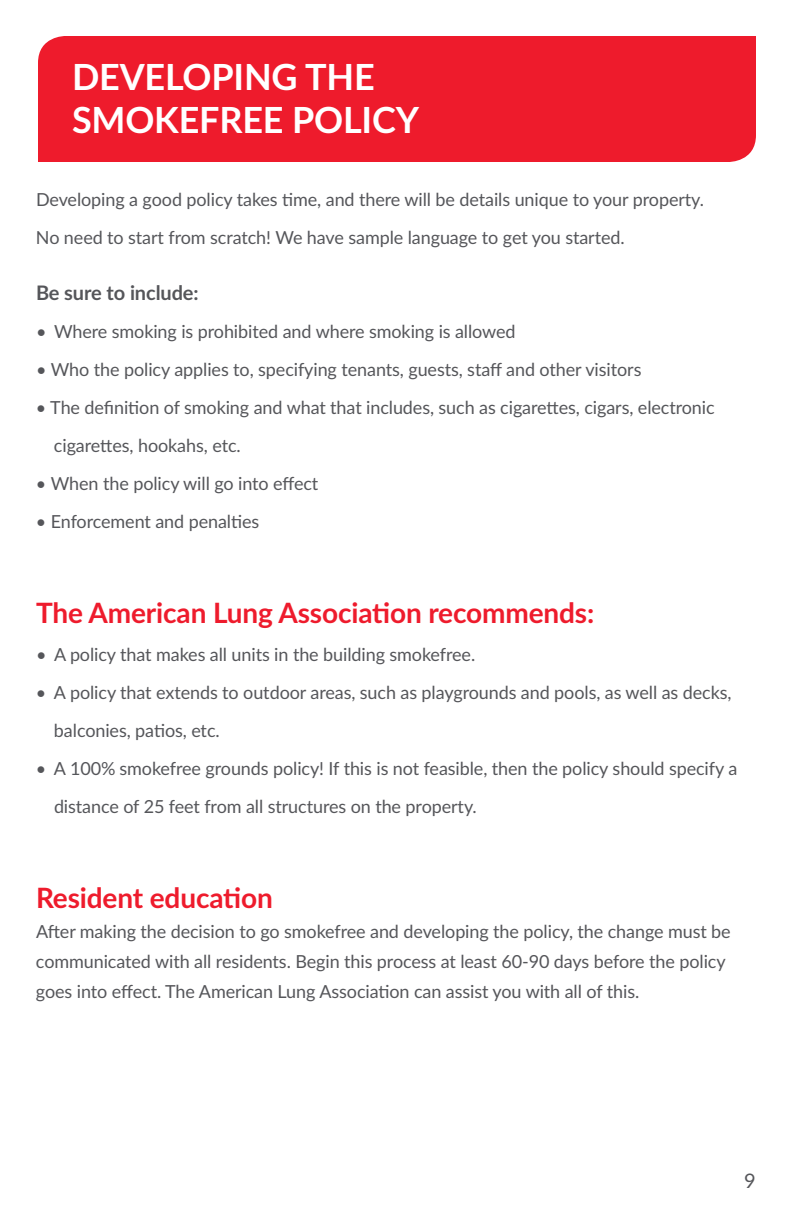
<style>
.page{position:relative;width:792px;height:1224px;background:#fff}
.page>*{position:absolute;margin:0;border:0;box-sizing:border-box;transform-origin:0 0}
.t1{font:700 36px/43.2px "Lato";letter-spacing:-.005em;color:#fff}
.t2{font:700 28px "Lato";letter-spacing:-.005em;color:#ee1b2c}
.t3{font:700 20px "Lato";letter-spacing:-.005em;color:#55565a}
.t4{font:20px "Lato";color:#55565a}
.t5{font:18px/38px "Lato";letter-spacing:-.005em;color:#55565a}
</style>
<div class="page">
<div style="left:38px;top:36px;width:718px;height:126px;background:#ee1b2c"></div>
<h1 class="t1" style="left:72px;top:54px;width:349px">DEVELOPING THE<br>SMOKEFREE POLICY</h1>
<p class="t5" style="left:36px;top:180px;width:670px">Developing a good policy takes time, and there will be details unique to your property.<br>No need to start from scratch! We have sample language to get you started.</p>
<p class="t3" style="left:36px;top:278px;width:164px">Be sure to include:</p>
<p class="t5" style="left:36px;top:312px;width:481px">• Where smoking is prohibited and where smoking is allowed</p>
<p class="t5" style="left:36px;top:350px;width:607px">• Who the policy applies to, specifying tenants, guests, staff and other visitors</p>
<p class="t5" style="left:54px;top:388px;width:662px;text-indent:-18px">• The definition of smoking and what that includes, such as cigarettes, cigars, electronic cigarettes, hookahs, etc.</p>
<p class="t5" style="left:36px;top:464px;width:284px">• When the policy will go into effect</p>
<p class="t5" style="left:36px;top:502px;width:225px">• Enforcement and penalties</p>
<h2 class="t2" style="left:36px;top:592px;width:560px">The American Lung Association recommends:</h2>
<p class="t5" style="left:36px;top:635px;width:441px">• A policy that makes all units in the building smokefree.</p>
<p class="t5" style="left:54px;top:673px;width:679px;text-indent:-18px">• A policy that extends to outdoor areas, such as playgrounds and pools, as well as decks, balconies, patios, etc.</p>
<p class="t5" style="left:54px;top:749px;width:685px;text-indent:-18px">• A 100% smokefree grounds policy! If this is not feasible, then the policy should specify a distance of 25 feet from all structures on the property.</p>
<h2 class="t2" style="left:36px;top:878px;width:238px">Resident education</h2>
<p class="t5" style="left:36px;top:916px;width:696px;line-height:30px">After making the decision to go smokefree and developing the policy, the change must be communicated with all residents. Begin this process at least 60-90 days before the policy goes into effect. The American Lung Association can assist you with all of this.</p>
<p class="t4" style="left:744px;top:1167px;width:13px">9</p>
</div>
